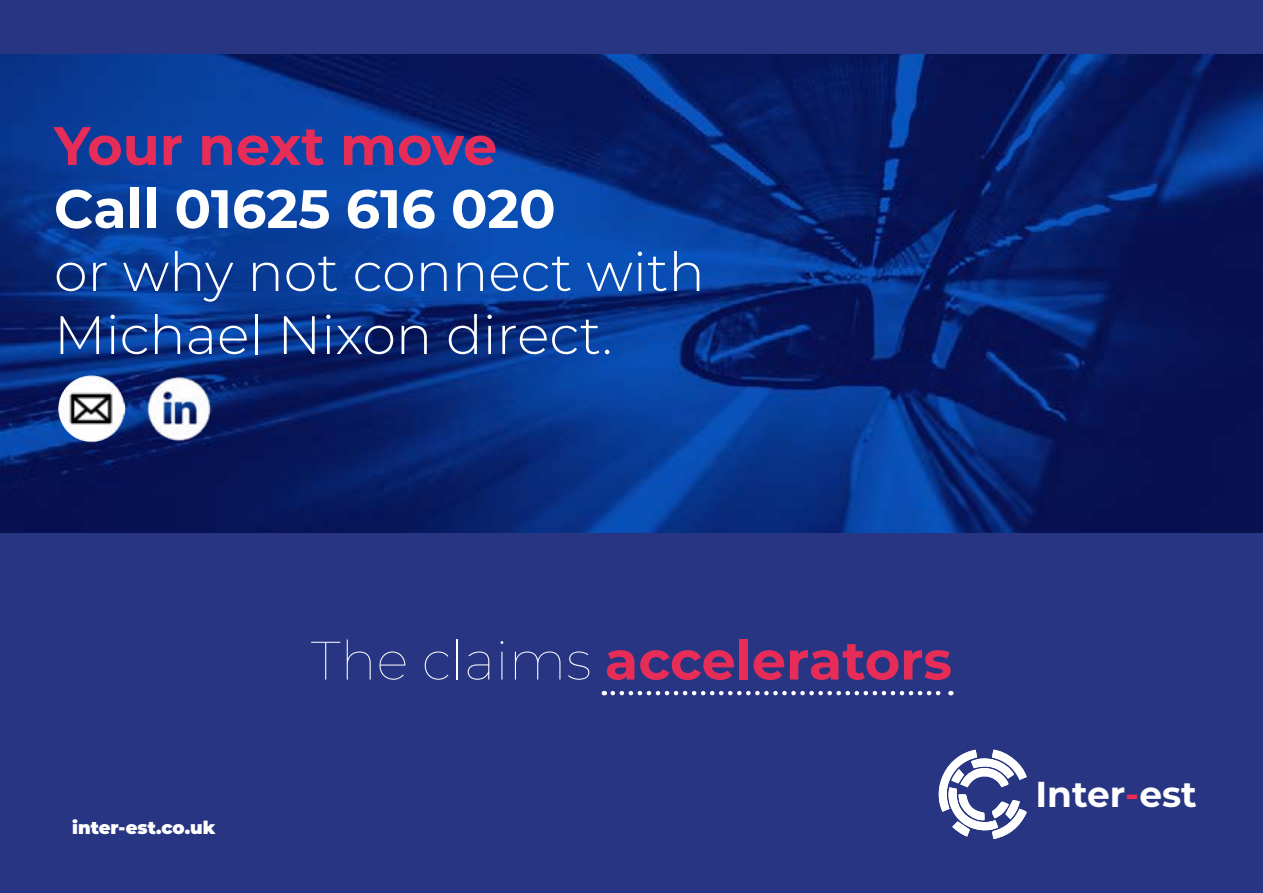
<style>
.page{position:relative;width:1263px;height:893px;background:#283583}
.page>*{position:absolute;margin:0;border:0;box-sizing:border-box;transform-origin:0 0}
.t1{font:300 54px/63px "Montserrat";color:#fff}
.t2{font:700 54px "Montserrat";color:#e72d57}
.t3{font:700 54px "Montserrat";color:#fff}
.t4{font:700 36px "Montserrat";color:#fff}
.t5{font:900 18px "Montserrat";color:#fff}
.s1{font-weight:100;color:#fff}
.s2{color:#e72d57}
</style>
<div class="page">
<svg style="left:938px;top:750px;width:89px;height:89px"></svg>
<img style="left:0;top:54px;width:1263px;height:478px">
<svg style="left:613px;top:691px;width:338px;height:4px"></svg>
<img style="left:58px;top:375px;width:67px;height:67px;border-radius:33px">
<img style="left:146px;top:375px;width:67px;height:67px;border-radius:33px">
<p class="t2" style="left:54px;top:107px;width:445px">Your next move</p>
<p class="t3" style="left:54px;top:170px;width:503px">Call 01625 616 020</p>
<p class="t1" style="left:54px;top:239px;width:652px">or why not connect with<br>Michael Nixon direct.</p>
<p class="t5" style="left:72px;top:814px;width:145px">inter-est.co.uk</p>
<p class="t2" style="left:311px;top:621px;width:643px"><span class="s1">The claims</span> accelerators</p>
<p class="t4" style="left:1035px;top:768px;width:163px">Inter<span class="s2">-</span>est</p>
</div>
